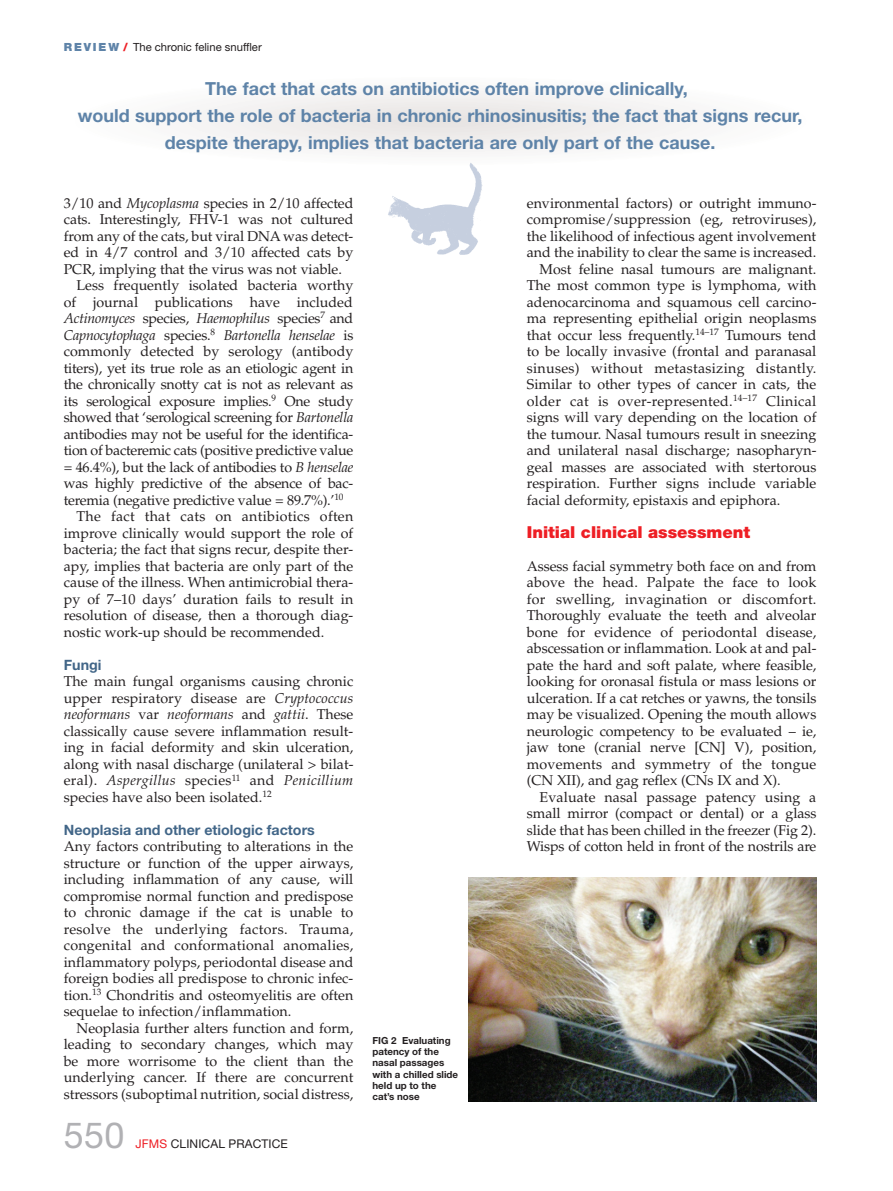
<style>
.page{position:relative;width:893px;height:1191px;background:#fff}
.page>*{position:absolute;margin:0;border:0;box-sizing:border-box;transform-origin:0 0}
.t1{font:36px "Helvetica Neue";color:#b1b1b4}
.t2{font:700 18px "Helvetica Neue";color:#5e83a8}
.t3{font:900 16.5px "Helvetica Neue";color:#ee1e24}
.t4{font:14.25px/16.5px "Palatino";color:#231f20;text-align:justify}
.t5{font:14.25px "Palatino";letter-spacing:-.02em;color:#231f20}
.t6{font:14.25px "Palatino";letter-spacing:.02em;color:#231f20}
.t7{font:italic 14.25px "Palatino";letter-spacing:-.015em;color:#231f20}
.t8{font:700 14.25px "Helvetica Neue";color:#426688}
.t9{font:12px "Helvetica Neue";letter-spacing:.01em;color:#231f20}
.t10{font:11.25px "Helvetica Neue";color:#231f20}
.t11{font:700 9.75px/11.2px "Helvetica Neue";color:#231f20}
.s1{font-weight:900;color:#5e83a8}
.s2{font-weight:900;color:#ee1e24}
.s3{font-style:italic}
.s4{font-style:normal}
.s5{color:#ee1e24}
</style>
<div class="page">
<svg style="left:64px;top:76px;width:752px;height:89px"></svg>
<img style="left:383px;top:160px;width:104px;height:95px">
<img style="left:468px;top:877px;width:348px;height:224px">
<p class="t10" style="left:64px;top:43px;width:199px"><span class="s1">R E V I E W</span> <span class="s2">/</span> The chronic feline snuffler</p>
<p class="t2" style="left:205px;top:82px;width:484px">The fact that cats on antibiotics often improve clinically,</p>
<p class="t2" style="left:78px;top:109px;width:726px">would support the role of bacteria in chronic rhinosinusitis; the fact that signs recur,</p>
<p class="t2" style="left:165px;top:136px;width:552px">despite therapy, implies that bacteria are only part of the cause.</p>
<p class="t4" style="left:64px;top:196px;width:291px">3/10 and <span class="s3">Mycoplasma</span> species in 2/10 affected</p>
<p class="t4" style="left:64px;top:213px;width:291px">cats. Interestingly, FHV-1 was not cultured</p>
<p class="t4" style="left:64px;top:229px;width:291px">from any of the cats, but viral DNA was detect-</p>
<p class="t4" style="left:64px;top:246px;width:291px">ed in 4/7 control and 3/10 affected cats by</p>
<p class="t4" style="left:64px;top:262px;width:280px">PCR, implying that the virus was not viable.</p>
<p class="t4" style="left:77px;top:279px;width:278px">Less frequently isolated bacteria worthy</p>
<p class="t4" style="left:64px;top:295px;width:291px">of journal publications have included</p>
<p class="t7" style="left:64px;top:313px;width:291px">Actinomyces <span class="s4">species,</span> Haemophilus <span class="s4">species</span><sup>7</sup> <span class="s4">and</span></p>
<p class="t7" style="left:64px;top:329px;width:291px">Capnocytophaga <span class="s4">species.</span><sup>8</sup> Bartonella henselae <span class="s4">is</span></p>
<p class="t4" style="left:64px;top:345px;width:291px">commonly detected by serology (antibody</p>
<p class="t5" style="left:64px;top:362px;width:291px">titers), yet its true role as an etiologic agent in</p>
<p class="t5" style="left:64px;top:379px;width:291px">the chronically snotty cat is not as relevant as</p>
<p class="t5" style="left:64px;top:395px;width:291px">its serological exposure implies.<sup>9</sup> One study</p>
<p class="t5" style="left:64px;top:412px;width:291px">showed that ‘serological screening for <span class="s3">Bartonella</span></p>
<p class="t5" style="left:64px;top:428px;width:291px">antibodies may not be useful for the identifica-</p>
<p class="t5" style="left:64px;top:445px;width:291px">tion of bacteremic cats (positive predictive value</p>
<p class="t5" style="left:64px;top:461px;width:291px">= 46.4%), but the lack of antibodies to <span class="s3">B henselae</span></p>
<p class="t5" style="left:64px;top:478px;width:291px">was highly predictive of the absence of bac-</p>
<p class="t5" style="left:64px;top:494px;width:281px">teremia (negative predictive value = 89.7%).’<sup>10</sup></p>
<p class="t6" style="left:77px;top:511px;width:278px">The fact that cats on antibiotics often</p>
<p class="t4" style="left:64px;top:526px;width:291px">improve clinically would support the role of</p>
<p class="t4" style="left:64px;top:543px;width:291px">bacteria; the fact that signs recur, despite ther-</p>
<p class="t4" style="left:64px;top:559px;width:291px">apy, implies that bacteria are only part of the</p>
<p class="t4" style="left:64px;top:576px;width:291px">cause of the illness. When antimicrobial thera-</p>
<p class="t4" style="left:64px;top:592px;width:291px">py of 7–10 days’ duration fails to result in</p>
<p class="t4" style="left:64px;top:609px;width:291px">resolution of disease, then a thorough diag-</p>
<p class="t4" style="left:64px;top:625px;width:262px">nostic work-up should be recommended.</p>
<p class="t8" style="left:64px;top:659px;width:39px">Fungi</p>
<p class="t4" style="left:64px;top:675px;width:291px">The main fungal organisms causing chronic upper respiratory disease are <span class="s3">Cryptococcus neoformans</span> var <span class="s3">neoformans</span> and <span class="s3">gattii</span>. These classically cause severe inflammation result&shy;ing in facial deformity and skin ulceration, along with nasal discharge (unilateral &gt; bilat&shy;eral). <span class="s3">Aspergillus</span> species<sup>11</sup> and <span class="s3">Penicillium </span>species have also been isolated.<sup>12</sup></p>
<p class="t8" style="left:64px;top:824px;width:253px">Neoplasia and other etiologic factors</p>
<p class="t4" style="left:64px;top:840px;width:291px">Any factors contributing to alterations in the structure or function of the upper airways, including inflammation of any cause, will compromise normal function and predispose to chronic damage if the cat is unable to resolve the underlying factors. Trauma, congenital and conformational anomalies, inflammatory polyps, periodontal disease and foreign bodies all predispose to chronic infec&shy;tion.<sup>13</sup> Chondritis and osteomyelitis are often sequelae to infection/inflammation.</p>
<p class="t4" style="left:64px;top:1021px;width:291px;text-indent:13px">Neoplasia further alters function and form, leading to secondary changes, which may be more worrisome to the client than the underlying cancer. If there are concurrent stressors (suboptimal nutrition, social distress,</p>
<h1 class="t1" style="left:64px;top:1122px;width:62px">550</h1>
<p class="t9" style="left:135px;top:1139px;width:154px"><span class="s5">JFMS</span> CLINICAL PRACTICE</p>
<p class="t11" style="left:372px;top:1035px;width:87px">FIG 2 Evaluating patency of the nasal passages with a chilled slide held up to the cat’s nose</p>
<p class="t4" style="left:527px;top:196px;width:291px">environmental factors) or outright immuno-</p>
<p class="t4" style="left:527px;top:213px;width:291px">compromise/suppression (eg, retroviruses),</p>
<p class="t4" style="left:527px;top:229px;width:291px">the likelihood of infectious agent involvement</p>
<p class="t4" style="left:527px;top:246px;width:291px">and the inability to clear the same is increased.</p>
<p class="t4" style="left:540px;top:262px;width:278px">Most feline nasal tumours are malignant.</p>
<p class="t4" style="left:527px;top:279px;width:291px">The most common type is lymphoma, with</p>
<p class="t4" style="left:527px;top:295px;width:291px">adenocarcinoma and squamous cell carcino-</p>
<p class="t4" style="left:527px;top:312px;width:291px">ma representing epithelial origin neoplasms</p>
<p class="t4" style="left:527px;top:328px;width:291px">that occur less frequently.<sup>14–17</sup> Tumours tend</p>
<p class="t4" style="left:527px;top:345px;width:291px">to be locally invasive (frontal and paranasal</p>
<p class="t6" style="left:527px;top:362px;width:291px">sinuses) without metastasizing distantly.</p>
<p class="t4" style="left:527px;top:378px;width:291px">Similar to other types of cancer in cats, the</p>
<p class="t6" style="left:527px;top:395px;width:291px">older cat is over-represented.<sup>14–17</sup> Clinical</p>
<p class="t4" style="left:527px;top:411px;width:291px">signs will vary depending on the location of</p>
<p class="t4" style="left:527px;top:427px;width:291px">the tumour. Nasal tumours result in sneezing</p>
<p class="t4" style="left:527px;top:444px;width:291px">and unilateral nasal discharge; nasopharyn-</p>
<p class="t4" style="left:527px;top:460px;width:291px">geal masses are associated with stertorous</p>
<p class="t4" style="left:527px;top:477px;width:291px">respiration. Further signs include variable</p>
<p class="t4" style="left:527px;top:493px;width:255px">facial deformity, epistaxis and epiphora.</p>
<p class="t3" style="left:527px;top:526px;width:225px">Initial clinical assessment</p>
<p class="t4" style="left:527px;top:559px;width:291px">Assess facial symmetry both face on and from above the head. Palpate the face to look for swelling, invagination or discomfort.<br>Thoroughly evaluate the teeth and alveolar bone for evidence of periodontal disease, abscessation or inflammation. Look at and pal&shy;pate the hard and soft palate, where feasible, looking for oronasal fistula or mass lesions or ulceration. If a cat retches or yawns, the tonsils may be visualized. Opening the mouth allows neurologic competency to be evaluated – ie, jaw tone (cranial nerve [CN] V), position, movements and symmetry of the tongue (CN XII), and gag reflex (CNs IX and X).</p>
<p class="t4" style="left:527px;top:790px;width:291px;text-indent:13px">Evaluate nasal passage patency using a small mirror (compact or dental) or a glass slide that has been chilled in the freezer (Fig 2).<br>Wisps of cotton held in front of the nostrils are</p>
</div>
